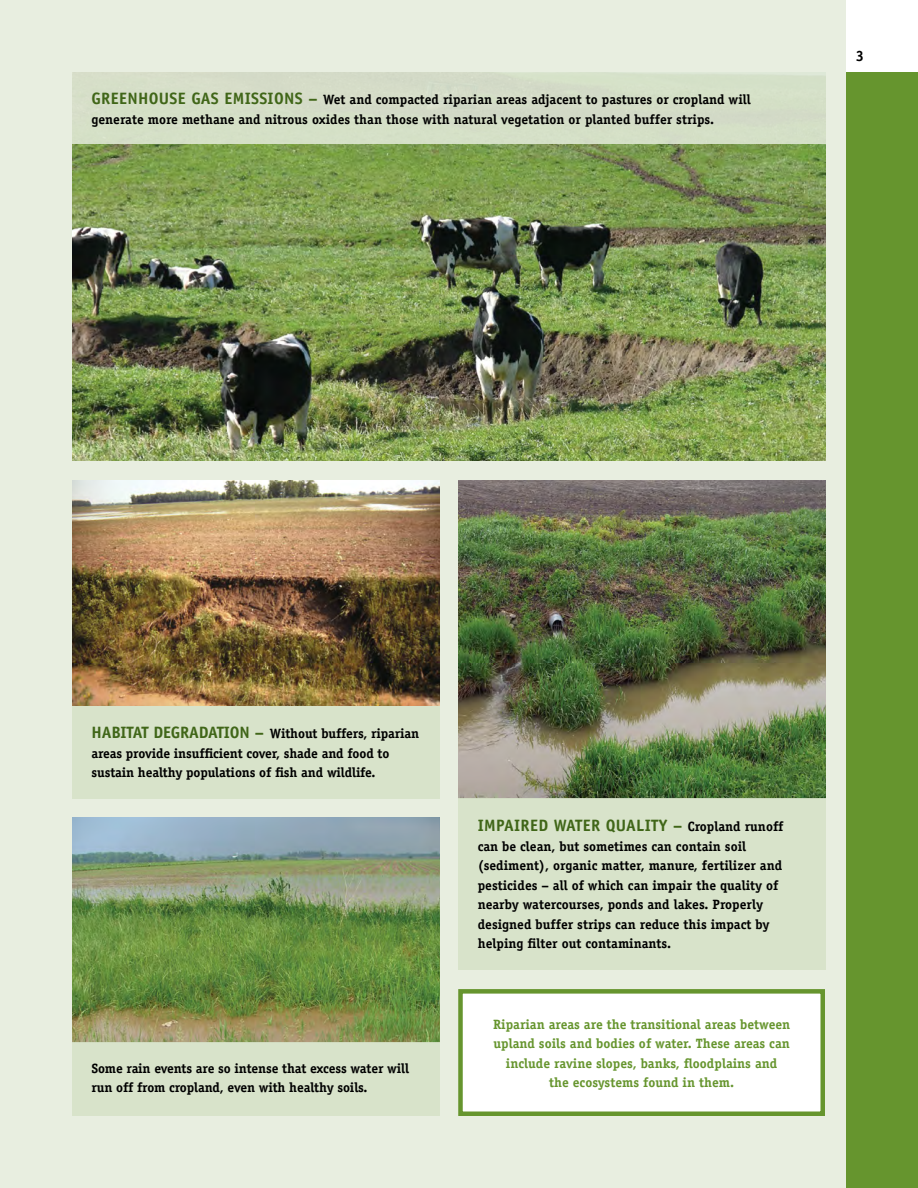
<style>
.page{position:relative;width:918px;height:1188px;background:#fff}
.page>*{position:absolute;margin:0;border:0;box-sizing:border-box;transform-origin:0 0}
.t1{font:700 16.5px "Officina Sans";letter-spacing:.02em;color:#406618}
.t2{font:700 15px "Officina Sans";color:#000}
.t3{font:700 13.5px/19.5px "Officina Serif";color:#000}
.t4{font:700 13.5px/19.5px "Officina Serif";color:#66952e;text-align:center}
.s1{font-family:"Officina Sans";font-size:16.5px;color:#406618}
.s2{font-family:"Officina Serif";font-size:13.5px;color:#000}
</style>
<div class="page">
<div style="left:0;top:0;width:846px;height:1188px;background:#e8eee0"></div>
<div style="left:846px;top:72px;width:72px;height:1116px;background:#66952e"></div>
<img style="left:72px;top:481px;width:368px;height:225px">
<img style="left:72px;top:817px;width:368px;height:225px">
<div style="left:72px;top:706px;width:368px;height:93px;background:#d7e2c8"></div>
<div style="left:72px;top:1042px;width:368px;height:74px;background:#d7e2c8"></div>
<img style="left:72px;top:144px;width:754px;height:317px">
<div style="left:72px;top:72px;width:754px;height:72px;background:#d5dfc7"></div>
<img style="left:458px;top:481px;width:368px;height:318px">
<div style="left:458px;top:799px;width:368px;height:171px;background:#d7e2c8"></div>
<div style="left:460px;top:991px;width:363px;height:123px;background:#fff"></div>
<div style="left:458px;top:989px;width:367px;height:127px;border:4px solid #66952e"></div>
<p class="t3" style="left:92px;top:90px;width:661px"><span class="s1">GREENHOUSE GAS EMISSIONS –</span> Wet and compacted riparian areas adjacent to pastures or cropland will generate more methane and nitrous oxides than those with natural vegetation or planted buffer strips.</p>
<p class="t2" style="left:856px;top:46px;width:10px">3</p>
<p class="t3" style="left:91px;top:724px;width:329px"><span class="s1">HABITAT DEGRADATION –</span> Without buffers, riparian areas provide insufficient cover, shade and food to sustain healthy populations of fish and wildlife.</p>
<p class="t3" style="left:91px;top:1058px;width:319px">Some rain events are so intense that excess water will run off from cropland, even with healthy soils.</p>
<p class="t1" style="left:478px;top:815px;width:307px">IMPAIRED WATER QUALITY – <span class="s2">Cropland runoff</span></p>
<p class="t3" style="left:478px;top:836px;width:306px">can be clean, but sometimes can contain soil (sediment), organic matter, manure, fertilizer and pesticides – all of which can impair the quality of nearby watercourses, ponds and lakes. Properly designed buffer strips can reduce this impact by helping filter out contaminants.</p>
<p class="t4" style="left:493px;top:1014px;width:299px">Riparian areas are the transitional areas between upland soils and bodies of water. These areas can include ravine slopes, banks, floodplains and<br>the ecosystems found in them.</p>
</div>
